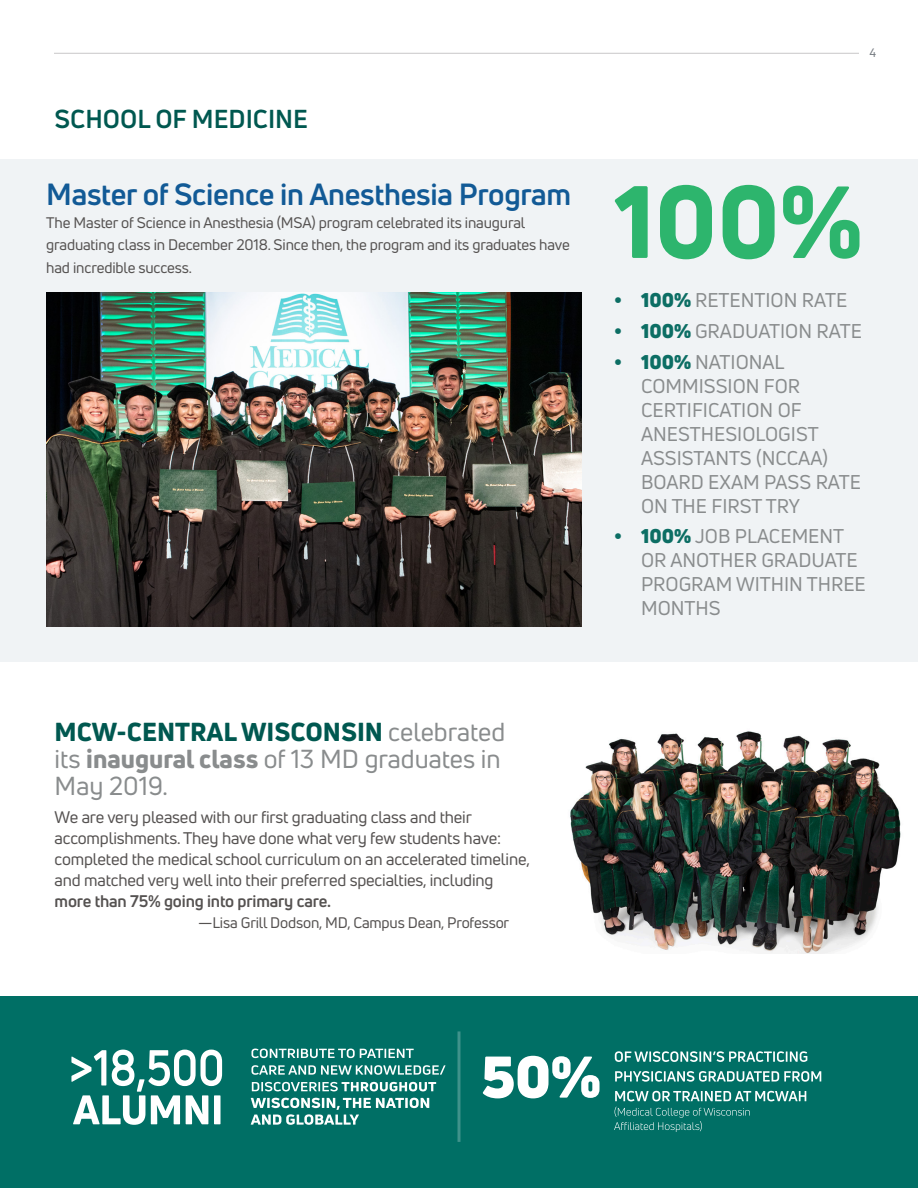
<style>
.page{position:relative;width:918px;height:1188px;background:#fff}
.page>*{position:absolute;margin:0;border:0;box-sizing:border-box;transform-origin:0 0}
.mcw_paragraph{font:800 100.5px "Uni Neue";color:#2db56d}
.mcw_paragraph-2{font:700 30px "Uni Neue";letter-spacing:-.01em;color:#125a96}
.mcw_paragraph-3{font:25.5px/27px "Uni Neue";color:#898c8d}
.mcw_paragraph-4{font:700 25.5px "Uni Neue";color:#005850}
.t1{font:19.5px/24px "Uni Neue";color:#898c8d}
.mcw_paragraph-5{font:16.5px/21px "Uni Neue";letter-spacing:-.01em;color:#555251}
.mcw_paragraph-6{font:15px/22.5px "Uni Neue";letter-spacing:-.01em;color:#555251}
.mcw_paragraph-7{font:12px "Uni Neue";color:#787d83}
.s1{font-weight:800;color:#005850}
.s2{font-weight:800}
.s3{font-weight:700}
.s4{font-weight:900;color:#0c6e64}
</style>
<div class="page">
<hr style="left:54px;top:53px;width:805px;height:1px;background:#231f20">
<img style="left:570px;top:731px;width:331px;height:222px">
<div style="left:0;top:159px;width:918px;height:503px;background:#f0f3f5"></div>
<img style="left:47px;top:292px;width:534px;height:335px">
<div style="left:0;top:996px;width:918px;height:192px;background:#006f65"></div>
<svg style="left:251px;top:1098px;width:178px;height:27px"></svg>
<svg style="left:252px;top:1082px;width:184px;height:9px"></svg>
<svg style="left:252px;top:1065px;width:194px;height:10px"></svg>
<svg style="left:252px;top:1049px;width:162px;height:9px"></svg>
<svg style="left:483px;top:1056px;width:117px;height:42px"></svg>
<svg style="left:614px;top:1107px;width:136px;height:25px"></svg>
<svg style="left:615px;top:1091px;width:191px;height:10px"></svg>
<svg style="left:615px;top:1071px;width:206px;height:11px"></svg>
<svg style="left:615px;top:1051px;width:192px;height:11px"></svg>
<hr style="left:458px;top:1031px;width:2px;height:111px;background:#fff">
<svg style="left:71px;top:1050px;width:151px;height:75px"></svg>
<p class="mcw_paragraph-4" style="left:55px;top:103px;width:255px">SCHOOL OF MEDICINE</p>
<p class="mcw_paragraph-2" style="left:46px;top:176px;width:527px">Master of Science in Anesthesia Program</p>
<p class="mcw_paragraph-6" style="left:46px;top:211px;width:525px">The Master of Science in Anesthesia (MSA) program celebrated its inaugural graduating class in December 2018. Since then, the program and its graduates have had incredible success.</p>
<p class="mcw_paragraph-3" style="left:55px;top:718px;width:452px"><span class="s1">MCW-CENTRAL WISCONSIN</span> celebrated its <span class="s2">inaugural class</span> of 13 MD graduates in<br>May 2019.</p>
<p class="mcw_paragraph-5" style="left:55px;top:806px;width:477px">We are very pleased with our first graduating class and their accomplishments. They have done what very few students have: completed the medical school curriculum on an accelerated timeline, and matched very well into their preferred specialties, including <span class="s3">more than 75% going into primary care.</span></p>
<p class="mcw_paragraph-6" style="left:198px;top:911px;width:313px">—Lisa Grill Dodson, MD, Campus Dean, Professor</p>
<p class="mcw_paragraph-7" style="left:869px;top:46px;width:8px">4</p>
<p class="mcw_paragraph" style="left:614px;top:154px;width:250px">100%</p>
<p class="t1" style="left:614px;top:288px;width:235px"><span class="s4">• 100%</span> RETENTION RATE</p>
<p class="t1" style="left:614px;top:319px;width:249px"><span class="s4">• 100%</span> GRADUATION RATE</p>
<p class="t1" style="left:641px;top:349px;width:222px;text-indent:-27px"><span class="s4">• 100%</span> NATIONAL<br>COMMISSION FOR<br>CERTIFICATION OF<br>ANESTHESIOLOGIST<br>ASSISTANTS (NCCAA)<br>BOARD EXAM PASS RATE<br>ON THE FIRST TRY</p>
<p class="t1" style="left:641px;top:524px;width:226px;text-indent:-27px"><span class="s4">• 100%</span> JOB PLACEMENT<br>OR ANOTHER GRADUATE<br>PROGRAM WITHIN THREE<br>MONTHS</p>
</div>
